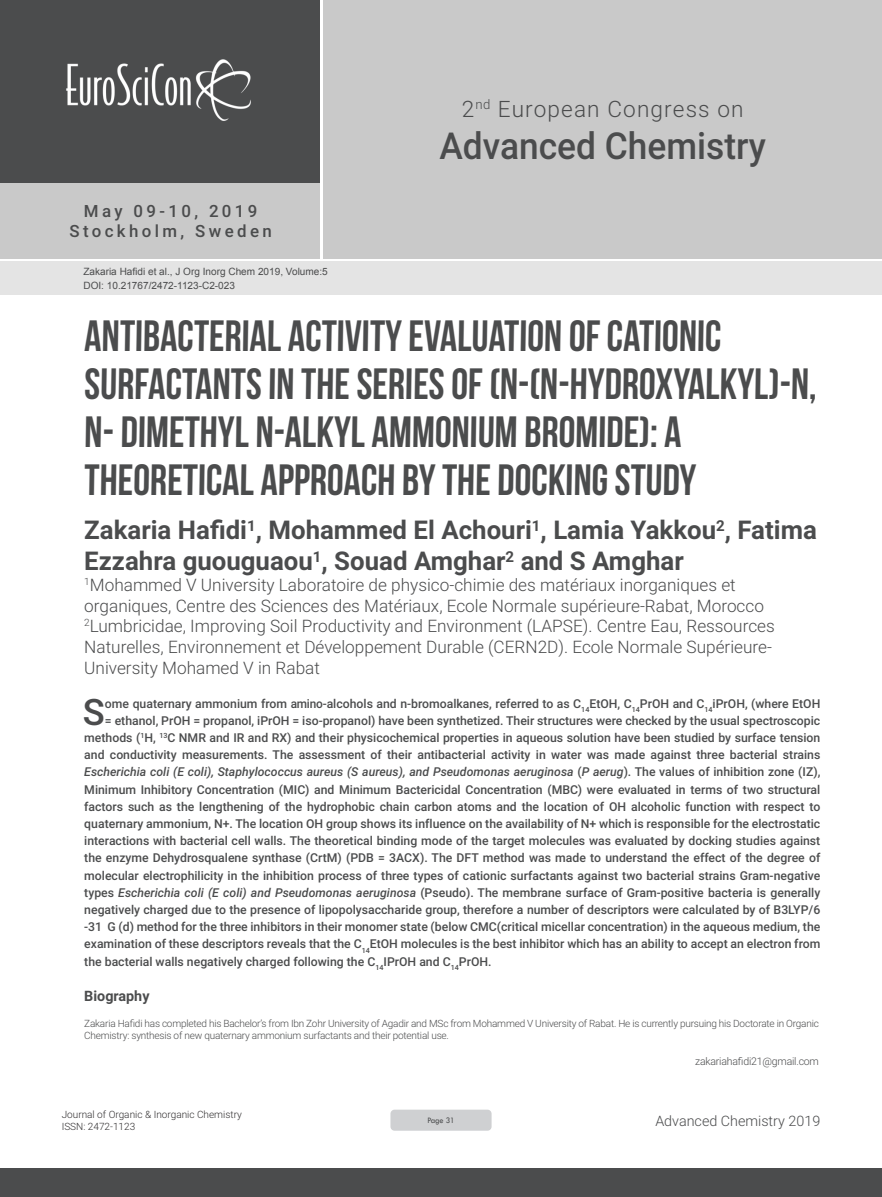
<style>
.page{position:relative;width:882px;height:1197px;background:#fff}
.page>*{position:absolute;margin:0;border:0;box-sizing:border-box;transform-origin:0 0}
.t1{font:43.75px/48.1px "Bebas Neue";color:#4b4c4d}
.t2{font:500 37.1px "Roboto";color:#4b4c4d;scale:.95 1}
.Abstract{font:500 36.4px "Roboto";color:#4b4c4d}
.t3{font:700 25.9px/31px "Roboto";color:#4b4c4d}
.t4{font:300 22.57px "Roboto";letter-spacing:.05em;color:#4b4c4d}
.t5{font:300 17.15px/20.7px "Roboto";color:#4b4c4d}
.t6{font:500 16.8px/20.3px "Roboto";letter-spacing:.2em;color:#4b4c4d;text-align:center}
.t7{font:300 14.35px "Roboto";color:#4b4c4d}
.Bio_Heading{font:700 14.35px "Roboto";color:#4b4c4d}
.Abstract-2{font:500 12.25px "Roboto";color:#4b4c4d}
.Abstract-3{font:italic 500 12.25px "Roboto";color:#4b4c4d}
.Biography{font:300 10.5px "Roboto";letter-spacing:-.02em;color:#4b4c4d}
.Biography-2{font:300 9.97px/13px "Roboto";letter-spacing:-.02em;color:#4b4c4d}
.t8{font:9.97px "Arial";color:#4b4c4d}
.t9{font:300 9.97px/12.1px "Roboto";color:#312f30}
.t10{font:8.58px "Tw Cen";letter-spacing:-.02em;color:#4b4c4d;scale:.95 1}
.s1{font-style:normal}
.s2{font-style:italic}
</style>
<div class="page">
<div style="left:0;top:0;width:319px;height:183px;background:#4b4c4d"></div>
<div style="left:1px;top:183px;width:319px;height:76px;background:#c9c9c9"></div>
<div style="left:323px;top:0;width:559px;height:259px;background:#c9c9c9"></div>
<img style="left:66px;top:59px;width:185px;height:62px">
<div style="left:0;top:1168px;width:882px;height:29px;background:#4b4c4d"></div>
<div style="left:1px;top:261px;width:881px;height:33px;background:#e4e4e4"></div>
<div style="left:390px;top:1110px;width:102px;height:21px;background:#cfd0d2;border-radius:4px"></div>
<h3 class="t6" style="left:70px;top:200px;width:204px">May 09-10, 2019<br>Stockholm, Sweden</h3>
<p class="t8" style="left:83px;top:265px;width:246px">Zakaria Hafidi et al., J Org Inorg Chem 2019, Volume:5</p>
<p class="t8" style="left:83px;top:279px;width:153px">DOI: 10.21767/2472-1123-C2-023</p>
<h3 class="t4" style="left:462px;top:93px;width:283px">2<sup>nd</sup> European Congress on</h3>
<h2 class="t2" style="left:439px;top:120px;width:345px">Advanced Chemistry</h2>
<p class="t1" style="left:84px;top:311px;width:735px">ANTIBACTERIAL ACTIVITY EVALUATION OF CATIONIC SURFACTANTS IN THE SERIES OF (N-(N-HYDROXYALKYL)-N, N- DIMETHYL N-ALKYL AMMONIUM BROMIDE): A THEORETICAL APPROACH BY THE DOCKING STUDY</p>
<p class="t3" style="left:84px;top:514px;width:734px">Zakaria Hafidi<sup>1</sup>, Mohammed El Achouri<sup>1</sup>, Lamia Yakkou<sup>2</sup>, Fatima<br>Ezzahra guouguaou<sup>1</sup>, Souad Amghar<sup>2</sup> and S Amghar</p>
<p class="t5" style="left:84px;top:574px;width:653px"><sup>1</sup>Mohammed V University Laboratoire de physico-chimie des matériaux inorganiques et</p>
<p class="t5" style="left:84px;top:595px;width:681px">organiques, Centre des Sciences des Matériaux, Ecole Normale supérieure-Rabat, Morocco</p>
<p class="t5" style="left:84px;top:615px;width:692px"><sup>2</sup>Lumbricidae, Improving Soil Productivity and Environment (LAPSE). Centre Eau, Ressources<br>Naturelles, Environnement et Développement Durable (CERN2D). Ecole Normale Supérieure-</p>
<p class="t5" style="left:84px;top:656px;width:237px">University Mohamed V in Rabat</p>
<p class="Abstract" style="left:83px;top:686px;width:24px">S</p>
<p class="Abstract-2" style="left:105px;top:695px;width:717px">ome quaternary ammonium from amino-alcohols and n-bromoalkanes, referred to as C<sub>14</sub>EtOH, C<sub>14</sub>PrOH and C<sub>14</sub>iPrOH, (where EtOH</p>
<p class="Abstract-2" style="left:105px;top:712px;width:717px">= ethanol, PrOH = propanol, iPrOH = iso-propanol) have been synthetized. Their structures were checked by the usual spectroscopic</p>
<p class="Abstract-2" style="left:84px;top:729px;width:738px">methods (<sup>1</sup>H, <sup>13</sup>C NMR and IR and RX) and their physicochemical properties in aqueous solution have been studied by surface tension</p>
<p class="Abstract-2" style="left:84px;top:746px;width:738px">and conductivity measurements. The assessment of their antibacterial activity in water was made against three bacterial strains</p>
<p class="Abstract-3" style="left:84px;top:763px;width:738px">Escherichia coli (E coli), Staphylococcus aureus (S aureus), and Pseudomonas aeruginosa <span class="s1">(</span>P aerug<span class="s1">). The values of inhibition zone (IZ),</span></p>
<p class="Abstract-2" style="left:84px;top:781px;width:738px">Minimum Inhibitory Concentration (MIC) and Minimum Bactericidal Concentration (MBC) were evaluated in terms of two structural</p>
<p class="Abstract-2" style="left:84px;top:798px;width:738px">factors such as the lengthening of the hydrophobic chain carbon atoms and the location of OH alcoholic function with respect to</p>
<p class="Abstract-2" style="left:84px;top:815px;width:738px">quaternary ammonium, N+. The location OH group shows its influence on the availability of N+ which is responsible for the electrostatic</p>
<p class="Abstract-2" style="left:84px;top:832px;width:738px">interactions with bacterial cell walls. The theoretical binding mode of the target molecules was evaluated by docking studies against</p>
<p class="Abstract-2" style="left:84px;top:849px;width:738px">the enzyme Dehydrosqualene synthase (CrtM) (PDB = 3ACX). The DFT method was made to understand the effect of the degree of</p>
<p class="Abstract-2" style="left:84px;top:867px;width:738px">molecular electrophilicity in the inhibition process of three types of cationic surfactants against two bacterial strains Gram-negative</p>
<p class="Abstract-2" style="left:84px;top:884px;width:738px">types <span class="s2">Escherichia coli (E coli) and Pseudomonas aeruginosa</span> (Pseudo). The membrane surface of Gram-positive bacteria is generally</p>
<p class="Abstract-2" style="left:84px;top:901px;width:738px">negatively charged due to the presence of lipopolysaccharide group, therefore a number of descriptors were calculated by of B3LYP/6</p>
<p class="Abstract-2" style="left:84px;top:918px;width:738px">-31 G (d) method for the three inhibitors in their monomer state (below CMC(critical micellar concentration) in the aqueous medium, the</p>
<p class="Abstract-2" style="left:84px;top:936px;width:738px">examination of these descriptors reveals that the C<sub>14</sub>EtOH molecules is the best inhibitor which has an ability to accept an electron from</p>
<p class="Abstract-2" style="left:84px;top:953px;width:409px">the bacterial walls negatively charged following the C<sub>14</sub>IPrOH and C<sub>14</sub>PrOH.</p>
<p class="Bio_Heading" style="left:84px;top:986px;width:67px">Biography</p>
<p class="Biography-2" style="left:84px;top:1016px;width:736px">Zakaria Hafidi has completed his Bachelor’s from Ibn Zohr University of Agadir and MSc from Mohammed V University of Rabat. He is currently pursuing his Doctorate in Organic<br>Chemistry: synthesis of new quaternary ammonium surfactants and their potential use.</p>
<p class="Biography" style="left:695px;top:1054px;width:125px">zakariahafidi21@gmail.com</p>
<p class="t9" style="left:62px;top:1108px;width:182px">Journal of Organic &amp; Inorganic Chemistry<br>ISSN: 2472-1123</p>
<p class="t7" style="left:655px;top:1110px;width:166px">Advanced Chemistry 2019</p>
<p class="t10" style="left:427px;top:1115px;width:30px">Page 31</p>
</div>
